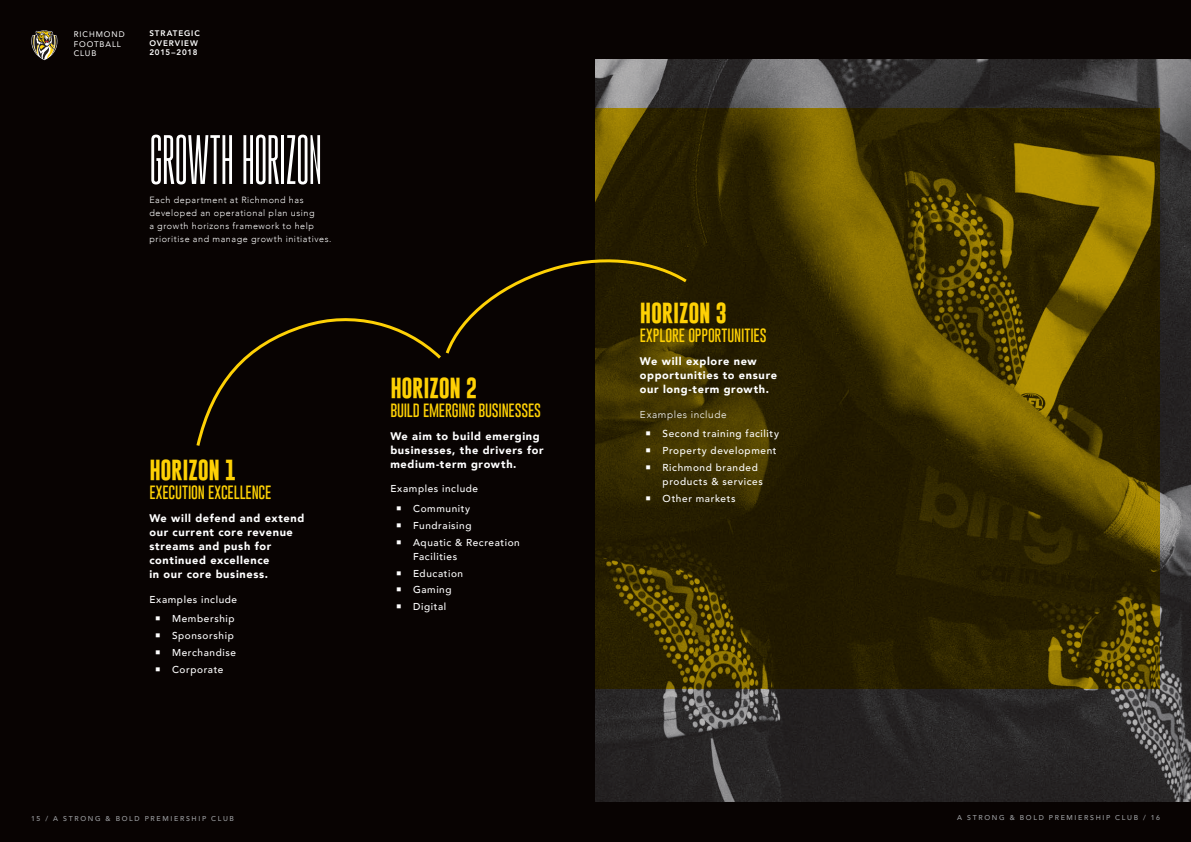
<style>
.page{position:relative;width:1191px;height:842px;background:#080302}
.page>*{position:absolute;margin:0;border:0;box-sizing:border-box;transform-origin:0 0}
.t1{font:100 51px "Gobold High";letter-spacing:-.005em;color:#fff}
.t2{font:700 21px "Gobold";letter-spacing:-.015em;color:#fed105}
.t3{font:100 14px "Gobold";letter-spacing:-.01em;color:#fed105}
.t4{font:900 11px/14px "Avenir";letter-spacing:.06em;color:#fff}
.t5{font:500 10px/16.8px "Avenir";letter-spacing:.06em;color:#fff}
.t6{font:500 10px/16.8px "Avenir LT";letter-spacing:.06em;color:#fff}
.t7{font:300 10px "Avenir";letter-spacing:.06em;color:#fff}
.t8{font:300 9px/13px "Avenir";letter-spacing:.065em;color:#fff}
.t9{font:800 8px/9.6px "Avenir LT";letter-spacing:.115em;color:#fff}
.t10{font:8px/9.6px "Avenir LT";letter-spacing:.115em;color:#fff}
.t11{font:500 7px "Avenir LT";letter-spacing:.235em;color:#9d9fa2}
</style>
<div class="page">
<img style="left:595px;top:60px;width:596px;height:741px">
<svg style="left:595px;top:109px;width:565px;height:580px;background:#403300"></svg>
<svg style="left:31px;top:31px;width:26px;height:29px"></svg>
<svg style="left:196px;top:255px;width:494px;height:197px"></svg>
<svg style="left:646px;top:465px;width:4px;height:4px"></svg>
<svg style="left:646px;top:496px;width:4px;height:4px"></svg>
<p class="t10" style="left:74px;top:30px;width:52px">RICHMOND<br>FOOTBALL<br>CLUB</p>
<p class="t9" style="left:149px;top:29px;width:52px">STRATEGIC<br>OVERVIEW<br>2015–2018</p>
<h1 class="t1" style="left:149px;top:129px;width:174px">GROWTH HORIZON</h1>
<p class="t8" style="left:149px;top:194px;width:184px">Each department at Richmond has developed an operational plan using<br>a growth horizons framework to help prioritise and manage growth initiatives.</p>
<h2 class="t2" style="left:149px;top:456px;width:89px">HORIZON 1</h2>
<p class="t3" style="left:149px;top:483px;width:124px">EXECUTION EXCELLENCE</p>
<p class="t4" style="left:149px;top:511px;width:156px">We will defend and extend our current core revenue streams and push for continued excellence<br>in our core business.</p>
<p class="t5" style="left:149px;top:589px;width:89px;line-height:19.7px;text-align:right">Examples include<br>Membership</p>
<p class="t5" style="left:172px;top:627px;width:65px">Sponsorship<br>Merchandise<br>Corporate</p>
<h2 class="t2" style="left:390px;top:374px;width:89px">HORIZON 2</h2>
<p class="t3" style="left:390px;top:401px;width:152px">BUILD EMERGING BUSINESSES</p>
<p class="t4" style="left:390px;top:429px;width:155px">We aim to build emerging businesses, the drivers for medium-term growth.</p>
<p class="t5" style="left:413px;top:478px;width:67px;line-height:19.7px;text-indent:-23px">Examples include<br>Community</p>
<p class="t5" style="left:413px;top:516px;width:108px">Fundraising<br>Aquatic &amp; Recreation</p>
<p class="t5" style="left:413px;top:547px;width:52px">Facilities<br>Education<br>Gaming<br>Digital</p>
<h2 class="t2" style="left:640px;top:299px;width:89px">HORIZON 3</h2>
<p class="t3" style="left:640px;top:326px;width:128px">EXPLORE OPPORTUNITIES</p>
<p class="t4" style="left:640px;top:354px;width:139px">We will explore new opportunities to ensure our long-term growth.</p>
<p class="t7" style="left:640px;top:408px;width:88px">Examples include</p>
<p class="t6" style="left:662px;top:426px;width:118px">Second training facility<br>Property development<br>Richmond branded</p>
<p class="t6" style="left:662px;top:473px;width:102px">products &amp; services<br>Other markets</p>
<p class="t11" style="left:31px;top:815px;width:204px">15 / A STRONG &amp; BOLD PREMIERSHIP CLUB</p>
<p class="t11" style="left:957px;top:814px;width:204px">A STRONG &amp; BOLD PREMIERSHIP CLUB / 16</p>
</div>
